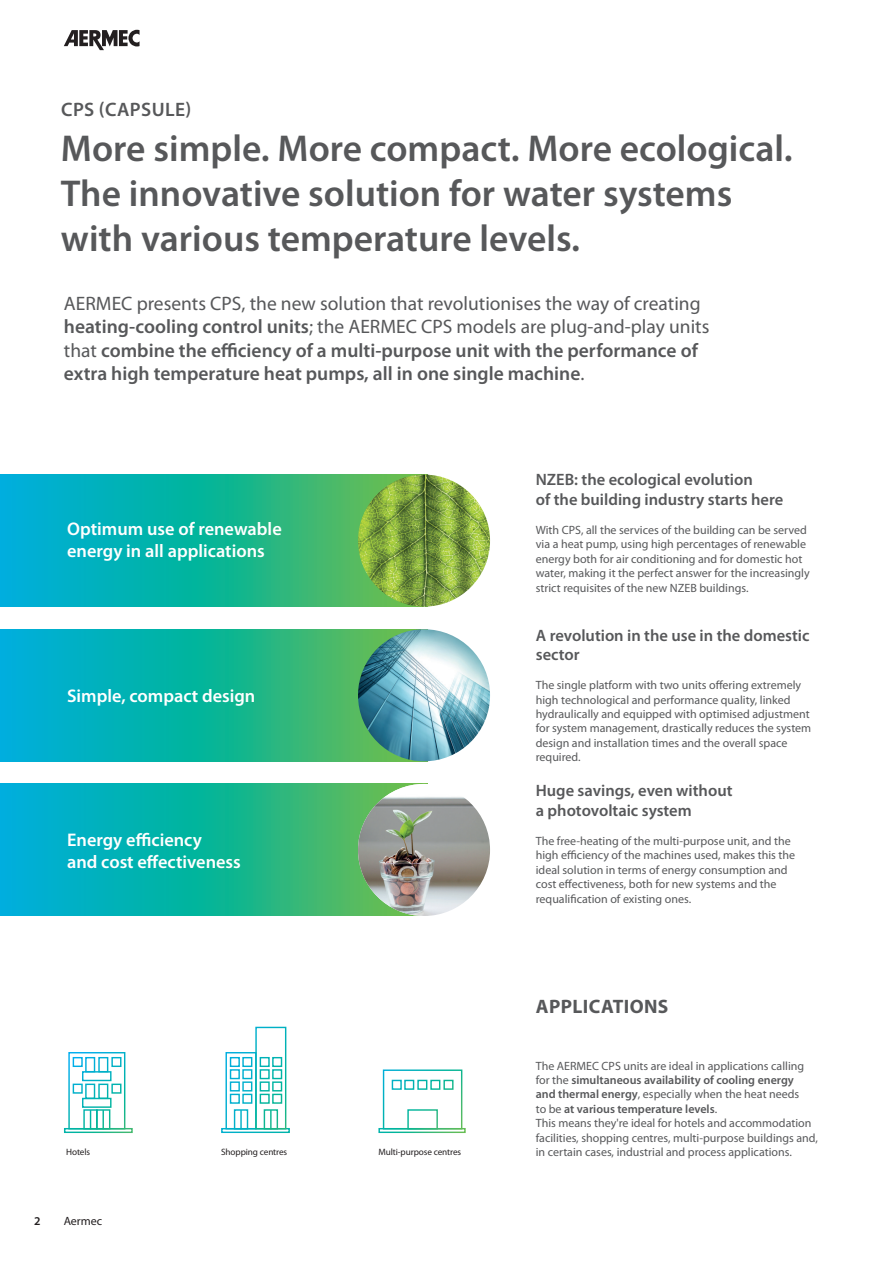
<style>
.page{position:relative;width:893px;height:1263px;background:#fff}
.page>*{position:absolute;margin:0;border:0;box-sizing:border-box;transform-origin:0 0}
.t1{font:600 37.5px/45px "Myriad Pro";color:#57585a}
.t2{font:600 19.5px/23.4px "Myriad Pro";color:#57585a}
.t3{font:600 19.5px "Myriad Pro";letter-spacing:.02em;color:#57585a}
.t4{font:700 19.5px "Myriad Pro";letter-spacing:.02em;color:#57585a}
.t5{font:600 18.3px/21.9px "Myriad Pro";color:#fff}
.t6{font:600 16.5px/19.8px "Myriad Pro";color:#57585a}
.t7{font:12px/14.4px "Myriad Pro";color:#57585a}
.t8{font:12px "Myriad Pro";color:#231f20}
.t9{font:600 12px "Myriad Pro";color:#231f20}
.t10{font:9.15px "Myriad Pro";letter-spacing:-.01em;color:#231f20}
.s1{font-weight:400}
.s2{font-weight:600}
</style>
<div class="page">
<div style="left:68px;top:1052px;width:57px;height:77px;border:1px solid #fff"></div>
<div style="left:85px;top:1057px;width:10px;height:15px;border:1px solid #fff"></div>
<div style="left:98px;top:1057px;width:10px;height:15px;border:1px solid #fff"></div>
<svg style="left:90px;top:1110px;width:1px;height:19px"></svg>
<div style="left:96px;top:1109px;width:14px;height:20px;border:1px solid #fff"></div>
<svg style="left:102px;top:1110px;width:2px;height:19px"></svg>
<div style="left:392px;top:1080px;width:10px;height:10px;border:1px solid #fff"></div>
<div style="left:404px;top:1080px;width:10px;height:10px;border:1px solid #fff"></div>
<div style="left:417px;top:1080px;width:10px;height:10px;border:1px solid #fff"></div>
<div style="left:430px;top:1080px;width:10px;height:10px;border:1px solid #fff"></div>
<div style="left:383px;top:1069px;width:79px;height:60px;border:1px solid #fff"></div>
<svg style="left:0;top:475px;width:416px;height:132px;background:#15b49e"></svg>
<img style="left:358px;top:475px;width:132px;height:132px;border-radius:66px">
<svg style="left:0;top:629px;width:416px;height:132px;background:#15b49e"></svg>
<img style="left:358px;top:629px;width:132px;height:132px;border-radius:66px">
<svg style="left:0;top:784px;width:416px;height:132px;background:#15b49e"></svg>
<img style="left:358px;top:784px;width:132px;height:132px;border-radius:66px">
<svg style="left:64px;top:30px;width:76px;height:20px"></svg>
<div style="left:242px;top:1069px;width:10px;height:10px;border:1px solid #fff"></div>
<div style="left:242px;top:1081px;width:10px;height:10px;border:1px solid #fff"></div>
<div style="left:242px;top:1094px;width:10px;height:10px;border:1px solid #fff"></div>
<div style="left:234px;top:1109px;width:14px;height:20px;border:1px solid #fff"></div>
<svg style="left:240px;top:1110px;width:2px;height:18px"></svg>
<div style="left:255px;top:1027px;width:31px;height:102px;border:1px solid #fff"></div>
<div style="left:260px;top:1069px;width:10px;height:10px;border:1px solid #fff"></div>
<div style="left:260px;top:1081px;width:10px;height:10px;border:1px solid #fff"></div>
<div style="left:260px;top:1094px;width:10px;height:10px;border:1px solid #fff"></div>
<div style="left:272px;top:1069px;width:10px;height:10px;border:1px solid #fff"></div>
<div style="left:272px;top:1081px;width:10px;height:10px;border:1px solid #fff"></div>
<div style="left:272px;top:1094px;width:10px;height:10px;border:1px solid #fff"></div>
<div style="left:264px;top:1109px;width:14px;height:20px;border:1px solid #fff"></div>
<svg style="left:270px;top:1110px;width:2px;height:19px"></svg>
<h2 class="t3" style="left:61px;top:97px;width:132px">CPS (CAPSULE)</h2>
<h1 class="t1" style="left:61px;top:125px;width:733px">More simple. More compact. More ecological.<br>The innovative solution for water systems with various temperature levels.</h1>
<p class="t2" style="left:64px;top:291px;width:647px"><span class="s1">AERMEC presents CPS, the new solution that revolutionises the way of creating </span>heating-cooling control units<span class="s1">; the AERMEC CPS models are plug-and-play units that</span> combine the efficiency of a multi-purpose unit with the performance of extra high temperature heat pumps, all in one single machine<span class="s1">.</span></p>
<h3 class="t5" style="left:67px;top:517px;width:216px">Optimum use of renewable energy in all applications</h3>
<h3 class="t5" style="left:67px;top:684px;width:190px">Simple, compact design</h3>
<h3 class="t5" style="left:67px;top:828px;width:175px">Energy efficiency<br>and cost effectiveness</h3>
<p class="t10" style="left:66px;top:1147px;width:26px">Hotels</p>
<p class="t10" style="left:378px;top:1147px;width:84px">Multi-purpose centres</p>
<p class="t10" style="left:221px;top:1147px;width:68px">Shopping centres</p>
<p class="t9" style="left:34px;top:1213px;width:8px">2</p>
<p class="t8" style="left:64px;top:1213px;width:40px">Aermec</p>
<h3 class="t6" style="left:536px;top:470px;width:249px">NZEB: the ecological evolution<br>of the building industry starts here</h3>
<p class="t7" style="left:536px;top:523px;width:275px">With CPS, all the services of the building can be served via a heat pump, using high percentages of renewable energy both for air conditioning and for domestic hot water, making it the perfect answer for the increasingly strict requisites of the new NZEB buildings.</p>
<h3 class="t6" style="left:536px;top:625px;width:275px">A revolution in the use in the domestic sector</h3>
<p class="t7" style="left:536px;top:678px;width:277px">The single platform with two units offering extremely high technological and performance quality, linked hydraulically and equipped with optimised adjustment for system management, drastically reduces the system design and installation times and the overall space required.</p>
<h3 class="t6" style="left:536px;top:780px;width:198px">Huge savings, even without a photovoltaic system</h3>
<p class="t7" style="left:536px;top:833px;width:261px">The free-heating of the multi-purpose unit, and the high efficiency of the machines used, makes this the ideal solution in terms of energy consumption and cost effectiveness, both for new systems and the requalification of existing ones.</p>
<h2 class="t4" style="left:536px;top:994px;width:134px">APPLICATIONS</h2>
<p class="t7" style="left:536px;top:1058px;width:284px">The AERMEC CPS units are ideal in applications calling for the <span class="s2">simultaneous availability of cooling energy<br>and thermal energy</span>, especially when the heat needs<br>to be <span class="s2">at various temperature levels</span>.<br>This means they're ideal for hotels and accommodation facilities, shopping centres, multi-purpose buildings and, in certain cases, industrial and process applications.</p>
</div>
